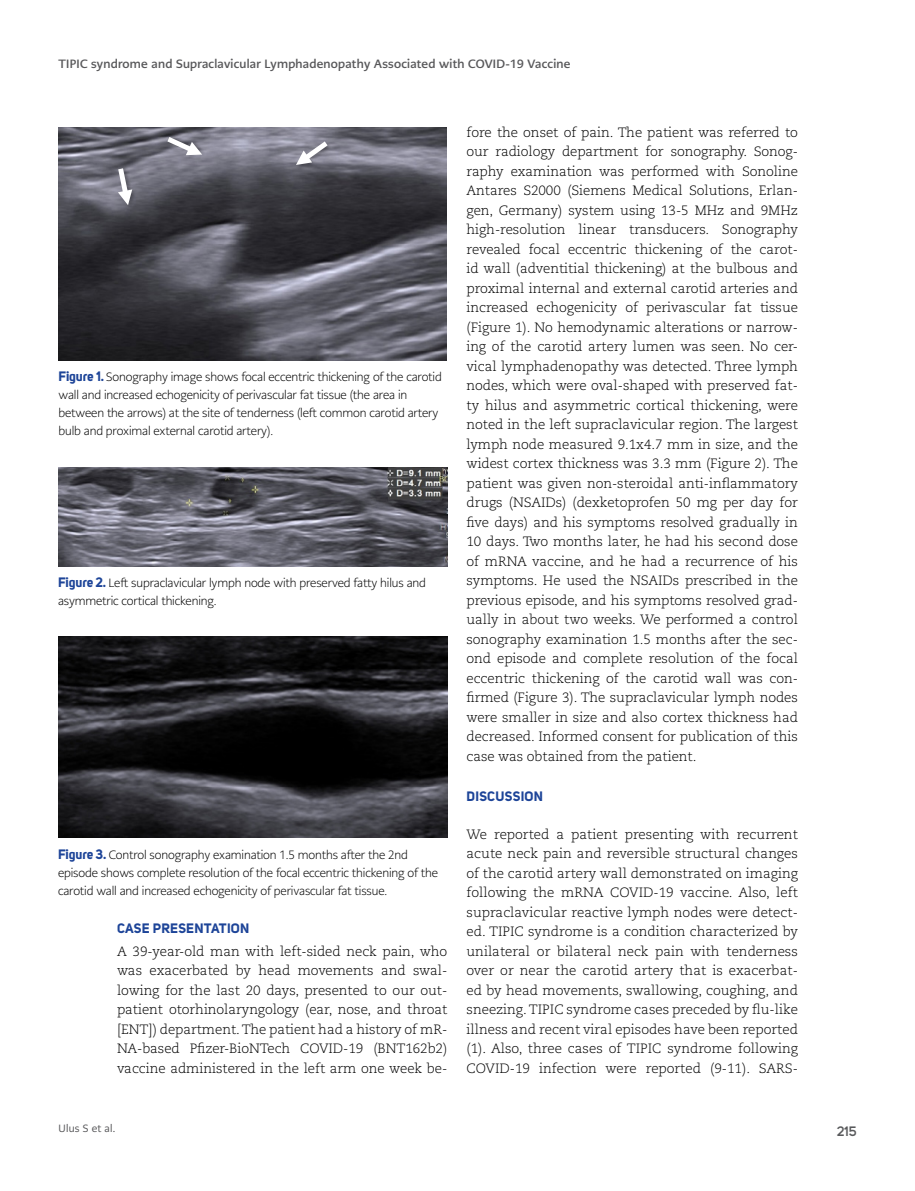
<style>
.page{position:relative;width:915px;height:1191px;background:#fff}
.page>*{position:absolute;margin:0;border:0;box-sizing:border-box;transform-origin:0 0}
.t1{font:300 13.5px/19.5px "Caecilia LT Pro 45";letter-spacing:-.005em;color:#000;text-align:justify}
.t2{font:700 13.5px "Uni Sans";letter-spacing:.02em;color:#1d4498}
.t3{font:600 13.5px "Uni Sans";color:#58595b}
.t4{font:300 12px/18px "PMN Caecilia Sans Head";letter-spacing:-.01em;color:#000}
.t5{font:700 12px "PMN Caecilia Sans Head";letter-spacing:.02em;color:#58585a}
.t6{font:10.5px "PMN Caecilia Sans Head";letter-spacing:.02em;color:#58585a}
.s1{font-family:"Uni Sans";font-weight:700;font-size:13.5px;color:#1d4498}
</style>
<div class="page">
<img style="left:58px;top:467px;width:389px;height:99px">
<img style="left:58px;top:636px;width:389px;height:201px">
<img style="left:58px;top:128px;width:388px;height:232px">
<img style="left:91px;top:157px;width:71px;height:73px">
<svg style="left:118px;top:168px;width:14px;height:37px"></svg>
<img style="left:161px;top:127px;width:61px;height:47px">
<svg style="left:167px;top:137px;width:35px;height:18px"></svg>
<img style="left:274px;top:127px;width:64px;height:67px">
<svg style="left:296px;top:141px;width:31px;height:24px"></svg>
<p class="t5" style="left:58px;top:56px;width:513px">TIPIC syndrome and Supraclavicular Lymphadenopathy Associated with COVID-19 Vaccine</p>
<p class="t4" style="left:58px;top:368px;width:384px"><span class="s1">Figure 1.</span> Sonography image shows focal eccentric thickening of the carotid wall and increased echogenicity of perivascular fat tissue (the area in between the arrows) at the site of tenderness (left common carotid artery bulb and proximal external carotid artery).</p>
<p class="t4" style="left:58px;top:574px;width:369px"><span class="s1">Figure 2.</span> Left supraclavicular lymph node with preserved fatty hilus and asymmetric cortical thickening.</p>
<p class="t4" style="left:58px;top:845px;width:381px"><span class="s1">Figure 3.</span> Control sonography examination 1.5 months after the 2nd episode shows complete resolution of the focal eccentric thickening of the carotid wall and increased echogenicity of perivascular fat tissue.</p>
<p class="t2" style="left:117px;top:920px;width:134px">CASE PRESENTATION</p>
<p class="t1" style="left:117px;top:941px;width:332px">A 39-year-old man with left-sided neck pain, who was exacerbated by head movements and swal&shy;lowing for the last 20 days, presented to our out&shy;patient otorhinolaryngology (ear, nose, and throat [ENT]) department. The patient had a history of mR-NA-based Pfizer-BioNTech COVID-19 (BNT162b2) vaccine administered in the left arm one week be-</p>
<p class="t6" style="left:58px;top:1121px;width:58px">Ulus S et al.</p>
<p class="t1" style="left:466px;top:122px;width:333px">fore the onset of pain. The patient was referred to our radiology department for sonography. Sonog&shy;raphy examination was performed with Sonoline Antares S2000 (Siemens Medical Solutions, Erlan&shy;gen, Germany) system using 13-5 MHz and 9MHz high-resolution linear transducers. Sonography revealed focal eccentric thickening of the carot&shy;id wall (adventitial thickening) at the bulbous and proximal internal and external carotid arteries and increased echogenicity of perivascular fat tissue (Figure 1). No hemodynamic alterations or narrow&shy;ing of the carotid artery lumen was seen. No cer&shy;vical lymphadenopathy was detected. Three lymph nodes, which were oval-shaped with preserved fat&shy;ty hilus and asymmetric cortical thickening, were noted in the left supraclavicular region. The largest lymph node measured 9.1x4.7 mm in size, and the widest cortex thickness was 3.3 mm (Figure 2). The patient was given non-steroidal anti-inflammatory drugs (NSAIDs) (dexketoprofen 50 mg per day for five days) and his symptoms resolved gradually in 10 days. Two months later, he had his second dose of mRNA vaccine, and he had a recurrence of his symptoms. He used the NSAIDs prescribed in the previous episode, and his symptoms resolved grad&shy;ually in about two weeks. We performed a control sonography examination 1.5 months after the sec&shy;ond episode and complete resolution of the focal eccentric thickening of the carotid wall was con&shy;firmed (Figure 3). The supraclavicular lymph nodes were smaller in size and also cortex thickness had decreased. Informed consent for publication of this case was obtained from the patient.</p>
<p class="t2" style="left:466px;top:787px;width:78px">DISCUSSION</p>
<p class="t1" style="left:466px;top:824px;width:333px">We reported a patient presenting with recurrent acute neck pain and reversible structural changes of the carotid artery wall demonstrated on imaging following the mRNA COVID-19 vaccine. Also, left supraclavicular reactive lymph nodes were detect&shy;ed. TIPIC syndrome is a condition characterized by unilateral or bilateral neck pain with tenderness over or near the carotid artery that is exacerbat&shy;ed by head movements, swallowing, coughing, and sneezing. TIPIC syndrome cases preceded by flu-like illness and recent viral episodes have been reported (1). Also, three cases of TIPIC syndrome following COVID-19 infection were reported (9-11). SARS-</p>
<p class="t3" style="left:836px;top:1123px;width:21px">215</p>
</div>
